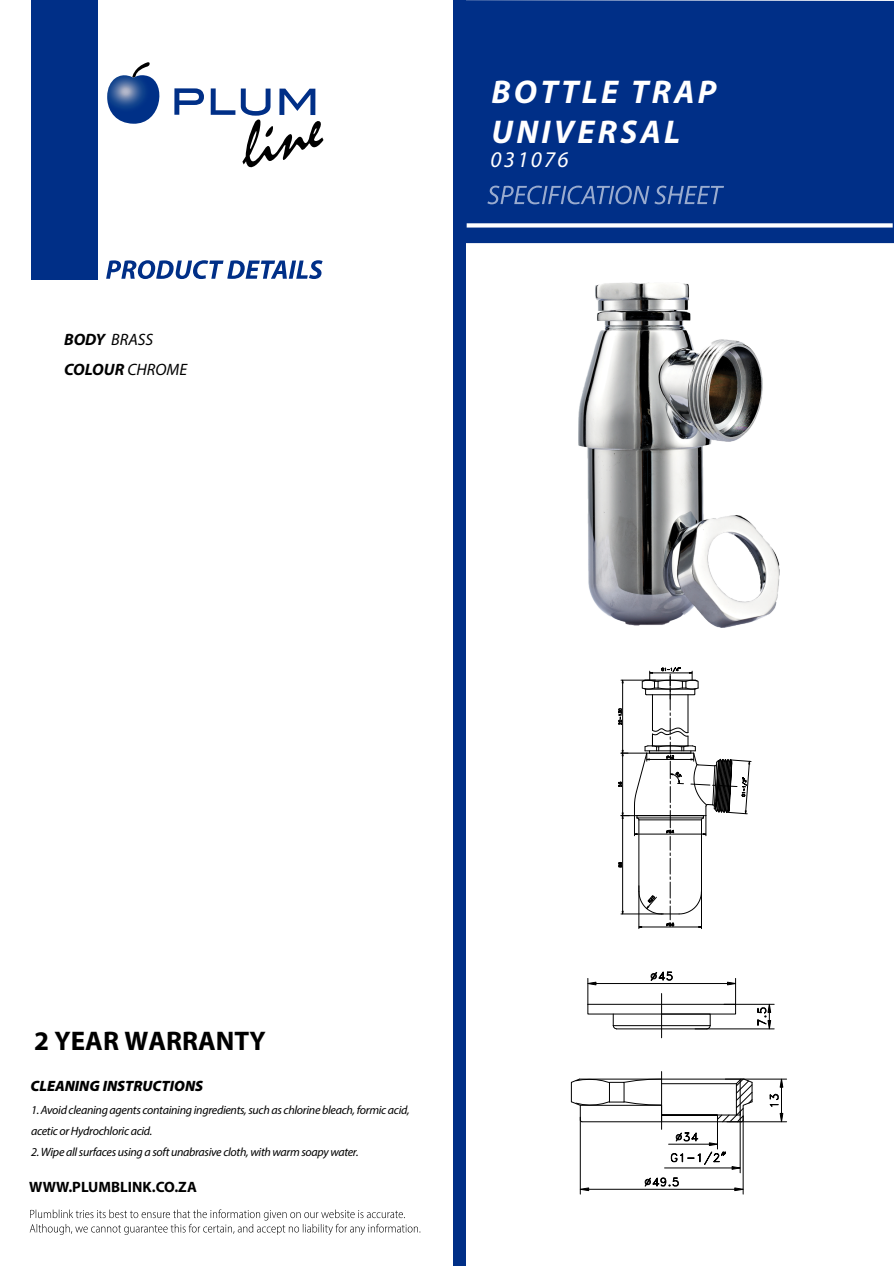
<style>
.page{position:relative;width:894px;height:1266px;background:#fff}
.page>*{position:absolute;margin:0;border:0;box-sizing:border-box;transform-origin:0 0}
.t1{font:italic 700 33px/39.6px "Myriad Pro";letter-spacing:.1em;color:#fff}
.t2{font:700 27px "Myriad Pro";color:#000}
.t3{font:italic 22.5px "Myriad Pro";letter-spacing:.105em;color:#fff}
.t4{font:italic 16.5px/30px "Myriad Pro";color:#000}
.t5{font:italic 900 15px "Myriad Pro";color:#000}
.t6{font:700 15px "Myriad Pro";color:#000}
.t7{font:italic 12px/21px "Myriad Pro";letter-spacing:-.025em;color:#000}
.s1{font-weight:700}
</style>
<div class="page">
<div style="left:466px;top:0;width:428px;height:243px;background:#002f87"></div>
<div style="left:453px;top:0;width:13px;height:1265px;background:#002f87"></div>
<svg style="left:487px;top:186px;width:237px;height:18px;background:#2e549c"></svg>
<svg style="left:106px;top:260px;width:217px;height:19px"></svg>
<svg style="left:30px;top:1209px;width:390px;height:26px"></svg>
<svg style="left:174px;top:88px;width:30px;height:27px"></svg>
<svg style="left:211px;top:88px;width:24px;height:27px"></svg>
<svg style="left:241px;top:89px;width:82px;height:78px"></svg>
<svg style="left:107px;top:62px;width:53px;height:62px"></svg>
<div style="left:467px;top:223px;width:425px;height:5px;background:#fff"></div>
<div style="left:31px;top:0;width:66px;height:279px;background:#002f87"></div>
<img style="left:578px;top:283px;width:201px;height:344px">
<hr style="left:638px;top:886px;width:1px;height:43px;background:#000">
<hr style="left:701px;top:886px;width:1px;height:43px;background:#000">
<svg style="left:618px;top:667px;width:133px;height:261px"></svg>
<hr style="left:661px;top:1071px;width:1px;height:58px;background:#000">
<hr style="left:661px;top:993px;width:1px;height:45px;background:#000">
<div style="left:588px;top:1004px;width:148px;height:10px;border:1px solid #000"></div>
<hr style="left:661px;top:1029px;width:46px;height:1px;background:#000">
<svg style="left:661px;top:1014px;width:49px;height:15px"></svg>
<hr style="left:616px;top:1029px;width:45px;height:1px;background:#000">
<svg style="left:613px;top:1014px;width:4px;height:15px"></svg>
<hr style="left:613px;top:1025px;width:97px;height:1px;background:#000">
<hr style="left:740px;top:1111px;width:1px;height:62px;background:#000">
<hr style="left:727px;top:1121px;width:59px;height:1px;background:#000">
<hr style="left:725px;top:1079px;width:61px;height:1px;background:#000">
<svg style="left:769px;top:1078px;width:14px;height:45px"></svg>
<svg style="left:571px;top:1079px;width:182px;height:91px"></svg>
<hr style="left:580px;top:1117px;width:1px;height:77px;background:#000">
<hr style="left:743px;top:1116px;width:1px;height:78px;background:#000">
<hr style="left:589px;top:1189px;width:146px;height:1px;background:#000">
<svg style="left:579px;top:1187px;width:10px;height:4px"></svg>
<svg style="left:734px;top:1187px;width:10px;height:4px"></svg>
<svg style="left:644px;top:1177px;width:35px;height:9px"></svg>
<hr style="left:596px;top:983px;width:131px;height:1px;background:#000">
<svg style="left:587px;top:978px;width:9px;height:26px"></svg>
<svg style="left:727px;top:978px;width:10px;height:26px"></svg>
<svg style="left:650px;top:971px;width:23px;height:10px"></svg>
<hr style="left:724px;top:1004px;width:50px;height:1px;background:#000">
<hr style="left:695px;top:1029px;width:79px;height:1px;background:#000">
<svg style="left:757px;top:1003px;width:14px;height:27px"></svg>
<h3 class="t4" style="left:64px;top:324px;width:125px"><span class="s1">BODY</span> BRASS<br><span class="s1">COLOUR</span> CHROME</h3>
<h1 class="t1" style="left:491px;top:71px;width:226px">BOTTLE TRAP<br>UNIVERSAL</h1>
<h3 class="t3" style="left:490px;top:146px;width:80px">031076</h3>
<h2 class="t2" style="left:34px;top:1023px;width:233px">2 YEAR WARRANTY</h2>
<p class="t5" style="left:30px;top:1076px;width:174px">CLEANING INSTRUCTIONS</p>
<p class="t7" style="left:31px;top:1100px;width:380px">1. Avoid cleaning agents containing ingredients, such as chlorine bleach, formic acid, acetic or Hydrochloric acid.</p>
<p class="t7" style="left:31px;top:1142px;width:329px">2. Wipe all surfaces using a soft unabrasive cloth, with warm soapy water.</p>
<p class="t6" style="left:29px;top:1177px;width:169px">WWW.PLUMBLINK.CO.ZA</p>
</div>
